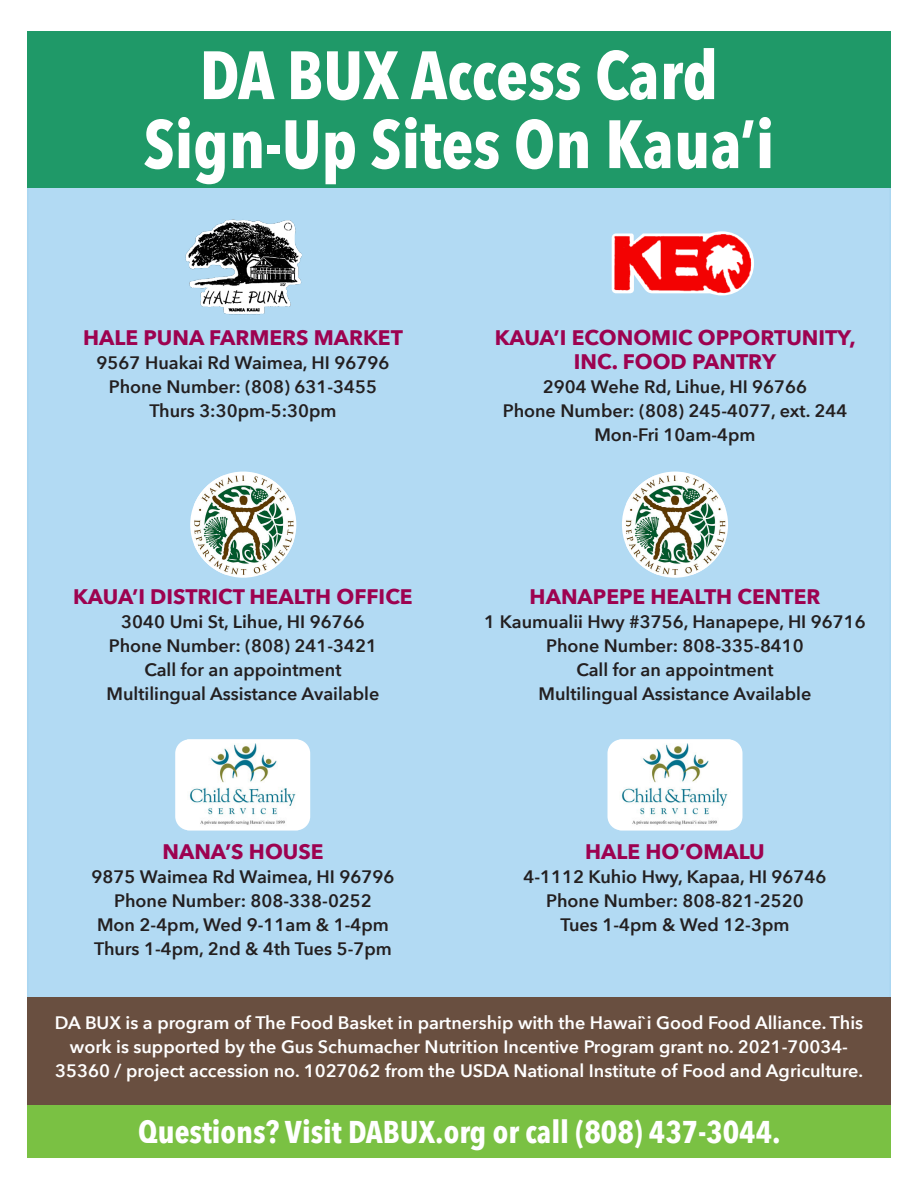
<style>
.page{position:relative;width:918px;height:1188px;background:#fff}
.page>*{position:absolute;margin:0;border:0;box-sizing:border-box;transform-origin:0 0}
.t1{font:700 67.5px/69px "Avenir Next Condensed";color:#fff;text-align:center}
.t2{font:700 31.35px "Avenir Next Condensed";color:#fff}
.t3{font:700 21px/24px "Avenir Next";color:#9d0250;text-align:center}
.t4{font:600 18px/24px "Avenir Next";color:#231f20;text-align:center}
.t5{font:600 18px/24px "Avenir Next";color:#fff;text-align:center}
</style>
<div class="page">
<div style="left:27px;top:125px;width:864px;height:1033px;background:#b2daf3"></div>
<svg style="left:612px;top:233px;width:98px;height:60px"></svg>
<svg style="left:690px;top:231px;width:64px;height:64px"></svg>
<div style="left:27px;top:32px;width:864px;height:156px;background:#1f9968"></div>
<div style="left:27px;top:1104px;width:864px;height:54px;background:#7ac143"></div>
<img style="left:185px;top:219px;width:117px;height:96px">
<img style="left:615px;top:235px;width:136px;height:58px">
<div style="left:608px;top:739px;width:134px;height:91px;background:#fff;border-radius:14px"></div>
<img style="left:619px;top:739px;width:112px;height:86px">
<div style="left:175px;top:739px;width:135px;height:91px;background:#fff;border-radius:14px"></div>
<img style="left:187px;top:739px;width:111px;height:86px">
<div style="left:190px;top:472px;width:106px;height:106px;background:#fff;border-radius:50%"></div>
<img style="left:194px;top:476px;width:100px;height:99px">
<div style="left:622px;top:472px;width:106px;height:106px;background:#fff;border-radius:50%"></div>
<img style="left:626px;top:476px;width:99px;height:99px">
<div style="left:27px;top:997px;width:864px;height:108px;background:#694f40"></div>
<h1 class="t1" style="left:144px;top:41px;width:632px">DA BUX Access Card<br>Sign-Up Sites On Kaua’i</h1>
<p class="t3" style="left:83px;top:326px;width:321px">HALE PUNA FARMERS MARKET</p>
<p class="t4" style="left:97px;top:351px;width:294px">9567 Huakai Rd Waimea, HI 96796<br>Phone Number: (808) 631-3455<br>Thurs 3:30pm-5:30pm</p>
<p class="t3" style="left:73px;top:585px;width:341px">KAUA’I DISTRICT HEALTH OFFICE</p>
<p class="t4" style="left:107px;top:610px;width:274px">3040 Umi St, Lihue, HI 96766<br>Phone Number: (808) 241-3421<br>Call for an appointment<br>Multilingual Assistance Available</p>
<p class="t3" style="left:162px;top:839px;width:163px">NANA’S HOUSE</p>
<p class="t4" style="left:92px;top:864px;width:304px">9875 Waimea Rd Waimea, HI 96796<br>Phone Number: 808-338-0252<br>Mon 2-4pm, Wed 9-11am &amp; 1-4pm<br>Thurs 1-4pm, 2nd &amp; 4th Tues 5-7pm</p>
<p class="t3" style="left:495px;top:325px;width:362px">KAUA’I ECONOMIC OPPORTUNITY,<br>INC. FOOD PANTRY</p>
<p class="t4" style="left:503px;top:374px;width:346px">2904 Wehe Rd, Lihue, HI 96766<br>Phone Number: (808) 245-4077, ext. 244<br>Mon-Fri 10am-4pm</p>
<p class="t3" style="left:530px;top:585px;width:292px">HANAPEPE HEALTH CENTER</p>
<p class="t4" style="left:484px;top:610px;width:383px">1 Kaumualii Hwy #3756, Hanapepe, HI 96716<br>Phone Number: 808-335-8410<br>Call for an appointment<br>Multilingual Assistance Available</p>
<p class="t3" style="left:585px;top:839px;width:181px">HALE HO’OMALU</p>
<p class="t4" style="left:523px;top:864px;width:305px">4-1112 Kuhio Hwy, Kapaa, HI 96746<br>Phone Number: 808-821-2520<br>Tues 1-4pm &amp; Wed 12-3pm</p>
<p class="t5" style="left:55px;top:1010px;width:810px">DA BUX is a program of The Food Basket in partnership with the Hawai`i Good Food Alliance. This work is supported by the Gus Schumacher Nutrition Incentive Program grant no. 2021-70034-<br>35360 / project accession no. 1027062 from the USDA National Institute of Food and Agriculture.</p>
<h2 class="t2" style="left:138px;top:1113px;width:644px">Questions? Visit DABUX.org or call (808) 437-3044.</h2>
</div>
